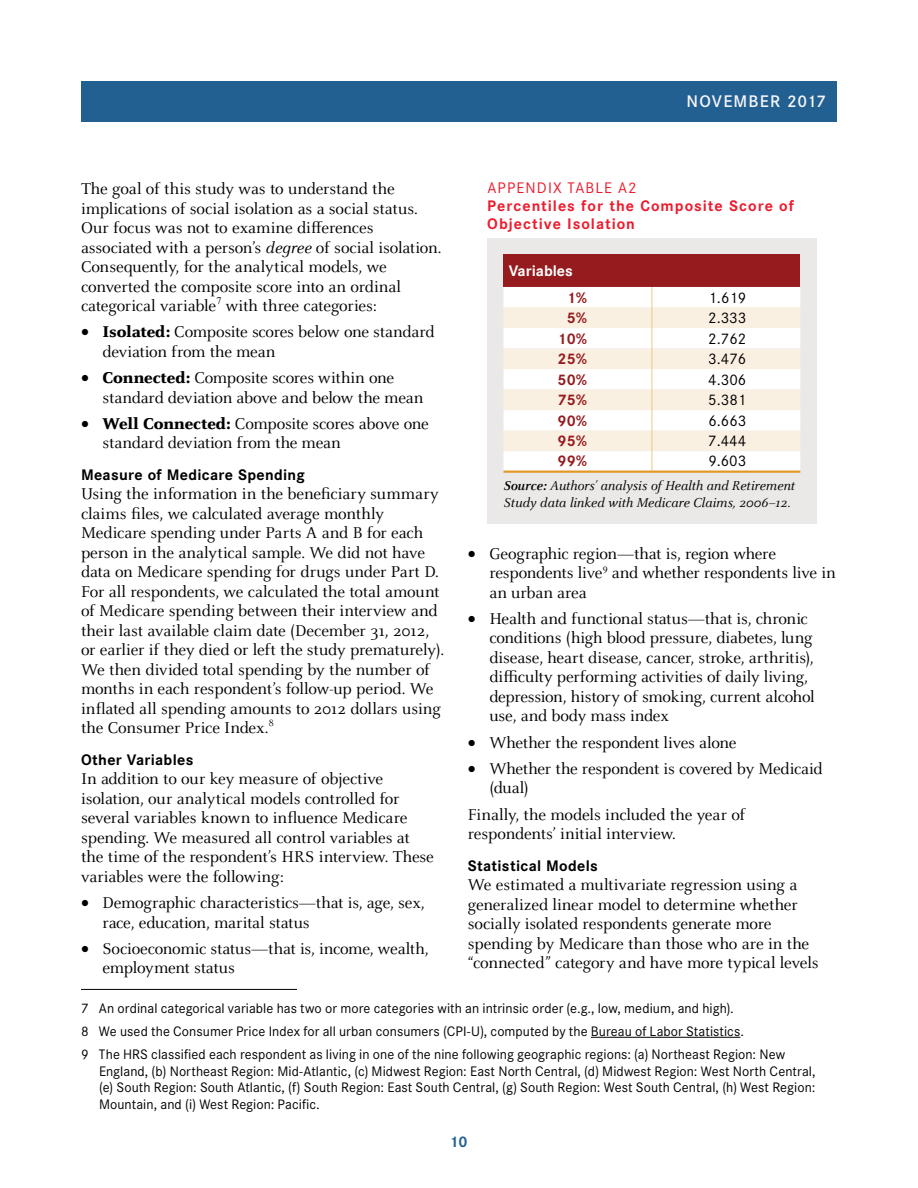
<style>
.page{position:relative;width:918px;height:1188px;background:#fff}
.page>*{position:absolute;margin:0;border:0;box-sizing:border-box;transform-origin:0 0}
.t1{font:17.25px/19.5px "Celeste Pro";letter-spacing:-.01em;color:#000}
.t2{font:500 16.5px "Corporate S";letter-spacing:.07em;color:#f6f6f7}
.t3{font:700 15px "Corporate S";letter-spacing:.02em;color:#000}
.TableTitle2{font:700 15px/18px "Corporate S";letter-spacing:.065em;color:#ed1c2e}
.TableText{font:15px "Corporate S";color:#000}
.TableRowHead{font:700 15px "Corporate S";color:#961b1e}
.TableTitle1{font:15px "Corporate S";letter-spacing:.08em;color:#ed1c2e}
.TableColHead{font:700 15px "Corporate S";color:#fff}
.t4{font:700 15px "Corporate S";color:#236092}
.TableSource{font:italic 14.25px/17.2px "Celeste Pro";letter-spacing:-.005em;color:#000}
.Footnote{font:13.5px/16.5px "Corporate S";letter-spacing:.005em;color:#000}
.s1{font-style:italic}
.s2{font-weight:800}
.s3{font-weight:700}
</style>
<div class="page">
<div style="left:81px;top:81px;width:756px;height:41px;background:#236092"></div>
<hr style="left:81px;top:989px;width:216px;height:1px;background:#000">
<hr style="left:591px;top:1037px;width:149px;height:1px;background:#000">
<div style="left:487px;top:238px;width:330px;height:285px;background:#eae9e8"></div>
<div style="left:503px;top:254px;width:297px;height:33px;background:#961b1e"></div>
<svg style="left:503px;top:287px;width:297px;height:184px"></svg>
<hr style="left:503px;top:471px;width:149px;height:2px;background:#e09826">
<hr style="left:652px;top:471px;width:148px;height:2px;background:#e09826">
<p class="t2" style="left:687px;top:92px;width:141px">NOVEMBER 2017</p>
<p class="TableTitle1" style="left:487px;top:179px;width:151px">APPENDIX TABLE A2</p>
<p class="TableTitle2" style="left:487px;top:197px;width:308px">Percentiles for the Composite Score of<br>Objective Isolation</p>
<p class="t1" style="left:81px;top:179px;width:362px">The goal of this study was to understand the implications of social isolation as a social status.<br>Our focus was not to examine differences associated with a person’s <span class="s1">degree</span> of social isolation.<br>Consequently, for the analytical models, we converted the composite score into an ordinal categorical variable<sup>7</sup> with three categories:</p>
<p class="t1" style="left:103px;top:322px;width:333px;text-indent:-22px">• <span class="s2">Isolated:</span> Composite scores below one standard deviation from the mean</p>
<p class="t1" style="left:103px;top:368px;width:322px;text-indent:-22px">• <span class="s2">Connected:</span> Composite scores within one standard deviation above and below the mean</p>
<p class="t1" style="left:103px;top:413px;width:328px;text-indent:-22px">• <span class="s2">Well Connected:</span> Composite scores above one standard deviation from the mean</p>
<h3 class="t3" style="left:81px;top:465px;width:225px">Measure of Medicare Spending</h3>
<p class="t1" style="left:81px;top:484px;width:365px">Using the information in the beneficiary summary claims files, we calculated average monthly Medicare spending under Parts A and B for each person in the analytical sample. We did not have data on Medicare spending for drugs under Part D.<br>For all respondents, we calculated the total amount of Medicare spending between their interview and their last available claim date (December 31, 2012, or earlier if they died or left the study prematurely).<br>We then divided total spending by the number of months in each respondent’s follow-up period. We inflated all spending amounts to 2012 dollars using the Consumer Price Index.<sup>8</sup></p>
<h3 class="t3" style="left:81px;top:750px;width:114px">Other Variables</h3>
<p class="t1" style="left:81px;top:769px;width:354px">In addition to our key measure of objective isolation, our analytical models controlled for several variables known to influence Medicare spending. We measured all control variables at the time of the respondent’s HRS interview. These variables were the following:</p>
<p class="t1" style="left:103px;top:893px;width:323px;text-indent:-22px">• Demographic characteristics—that is, age, sex, race, education, marital status</p>
<p class="t1" style="left:103px;top:938px;width:327px;text-indent:-22px">• Socioeconomic status—that is, income, wealth, employment status</p>
<p class="Footnote" style="left:81px;top:1000px;width:654px">7 An ordinal categorical variable has two or more categories with an intrinsic order (e.g., low, medium, and high).</p>
<p class="Footnote" style="left:81px;top:1023px;width:665px">8 We used the Consumer Price Index for all urban consumers (CPI-U), computed by the Bureau of Labor Statistics.</p>
<p class="Footnote" style="left:99px;top:1046px;width:718px;text-indent:-18px">9 The HRS classified each respondent as living in one of the nine following geographic regions: (a) Northeast Region: New England, (b) Northeast Region: Mid-Atlantic, (c) Midwest Region: East North Central, (d) Midwest Region: West North Central, (e) South Region: South Atlantic, (f) South Region: East South Central, (g) South Region: West South Central, (h) West Region:<br>Mountain, and (i) West Region: Pacific.</p>
<p class="TableColHead" style="left:509px;top:262px;width:66px">Variables</p>
<p class="TableRowHead" style="left:567px;top:288px;width:22px">1%</p>
<p class="TableText" style="left:709px;top:289px;width:39px">1.619</p>
<p class="TableRowHead" style="left:567px;top:309px;width:22px">5%</p>
<p class="TableText" style="left:708px;top:309px;width:40px">2.333</p>
<p class="TableRowHead" style="left:558px;top:330px;width:31px">10%</p>
<p class="TableText" style="left:708px;top:330px;width:40px">2.762</p>
<p class="TableRowHead" style="left:558px;top:350px;width:31px">25%</p>
<p class="TableText" style="left:708px;top:350px;width:40px">3.476</p>
<p class="TableRowHead" style="left:558px;top:371px;width:31px">50%</p>
<p class="TableText" style="left:708px;top:371px;width:40px">4.306</p>
<p class="TableRowHead" style="left:558px;top:391px;width:31px">75%</p>
<p class="TableText" style="left:708px;top:391px;width:40px">5.381</p>
<p class="TableRowHead" style="left:558px;top:412px;width:31px">90%</p>
<p class="TableText" style="left:708px;top:412px;width:39px">6.663</p>
<p class="TableRowHead" style="left:558px;top:432px;width:31px">95%</p>
<p class="TableText" style="left:708px;top:432px;width:40px">7.444</p>
<p class="TableRowHead" style="left:558px;top:452px;width:31px">99%</p>
<p class="TableText" style="left:708px;top:452px;width:39px">9.603</p>
<p class="TableSource" style="left:503px;top:477px;width:293px"><span class="s3">Source:</span> Authors’ analysis of Health and Retirement<br>Study data linked with Medicare Claims, 2006–12.</p>
<p class="t1" style="left:489px;top:543px;width:348px;text-indent:-22px">• Geographic region—that is, region where respondents live<sup>9</sup> and whether respondents live in an urban area</p>
<p class="t1" style="left:489px;top:608px;width:327px;text-indent:-22px">• Health and functional status—that is, chronic conditions (high blood pressure, diabetes, lung disease, heart disease, cancer, stroke, arthritis), difficulty performing activities of daily living, depression, history of smoking, current alcohol use, and body mass index</p>
<p class="t1" style="left:468px;top:732px;width:270px">• Whether the respondent lives alone</p>
<p class="t1" style="left:489px;top:758px;width:335px;text-indent:-22px">• Whether the respondent is covered by Medicaid (dual)</p>
<p class="t1" style="left:468px;top:804px;width:279px">Finally, the models included the year of respondents’ initial interview.</p>
<h3 class="t3" style="left:468px;top:856px;width:132px">Statistical Models</h3>
<p class="t1" style="left:468px;top:875px;width:353px">We estimated a multivariate regression using a generalized linear model to determine whether socially isolated respondents generate more spending by Medicare than those who are in the “connected” category and have more typical levels</p>
<p class="t4" style="left:449px;top:1133px;width:20px">10</p>
</div>
